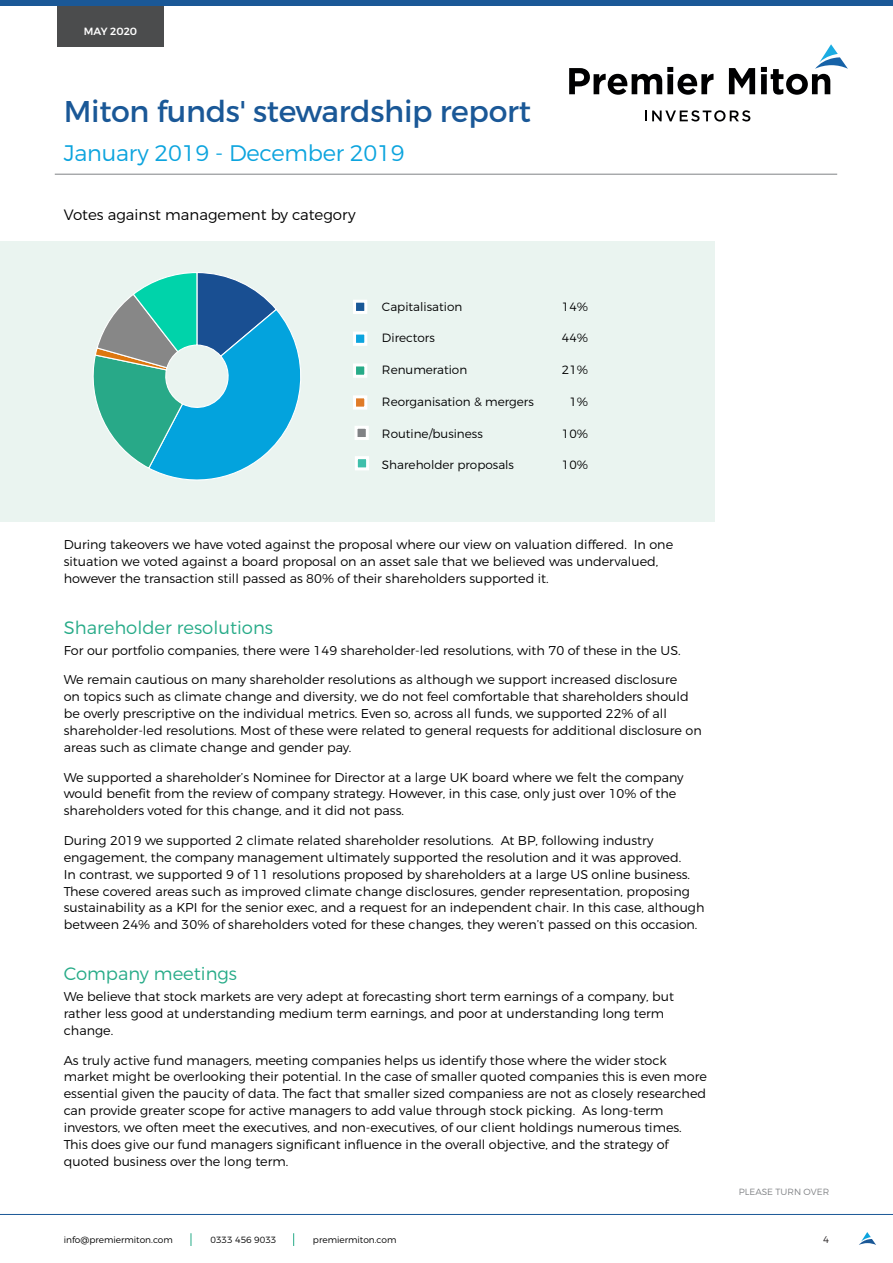
<style>
.page{position:relative;width:893px;height:1263px;background:#fff}
.page>*{position:absolute;margin:0;border:0;box-sizing:border-box;transform-origin:0 0}
.t1{font:30px "Montserrat";letter-spacing:-.01em;color:#1a5897}
.t2{font:300 22.5px "Montserrat";letter-spacing:-.01em;color:#0ca4de}
.t3{font:300 18px "Montserrat";color:#27ab88}
.Body_Bold_A4_Legal{font:300 15px "Montserrat";color:#000001}
.Body_Copy_A4_Legal{font:300 12.75px/17px "Montserrat";color:#000001}
.Body_Copy_A4_Legal-2{font:300 12px "Montserrat";color:#000001}
.t4{font:500 10.5px "Montserrat";color:#fff}
.t5{font:300 9.75px "Montserrat";color:#231f20}
.t6{font:300 9px "Montserrat";color:#000001}
.t7{font:300 9px "Montserrat";color:#808285}
</style>
<div class="page">
<svg style="left:569px;top:67px;width:144px;height:28px"></svg>
<svg style="left:729px;top:68px;width:26px;height:26px"></svg>
<svg style="left:761px;top:44px;width:87px;height:51px"></svg>
<svg style="left:645px;top:110px;width:105px;height:12px"></svg>
<svg style="left:859px;top:1232px;width:17px;height:13px"></svg>
<hr style="left:55px;top:174px;width:782px;height:1px;background:#808285">
<div style="left:57px;top:3px;width:107px;height:44px;background:#4b4c4d"></div>
<div style="left:0;top:0;width:893px;height:5px;background:#1a5897"></div>
<hr style="left:0;top:1214px;width:893px;height:1px;background:#1a5897">
<svg style="left:191px;top:1233px;width:1px;height:13px"></svg>
<svg style="left:293px;top:1233px;width:1px;height:13px"></svg>
<div style="left:0;top:241px;width:714px;height:281px;background:#eaf4f0"></div>
<svg style="left:93px;top:272px;width:208px;height:209px"></svg>
<div style="left:353px;top:332px;width:14px;height:14px;background:#0ca4de;border:3px solid #fff"></div>
<div style="left:353px;top:363px;width:14px;height:15px;background:#27ab88;border:3px solid #fff"></div>
<div style="left:353px;top:395px;width:14px;height:15px;background:#e07b27;border:3px solid #fff"></div>
<div style="left:355px;top:426px;width:14px;height:14px;background:#808285;border:3px solid #fff"></div>
<div style="left:353px;top:300px;width:14px;height:14px;background:#1a5897;border:3px solid #fff"></div>
<div style="left:355px;top:456px;width:14px;height:14px;background:#40bfab;border:3px solid #fff"></div>
<p class="t4" style="left:84px;top:25px;width:55px">MAY 2020</p>
<h1 class="t1" style="left:64px;top:93px;width:469px">Miton funds' stewardship report</h1>
<h2 class="t2" style="left:64px;top:139px;width:342px">January 2019 - December 2019</h2>
<p class="Body_Bold_A4_Legal" style="left:64px;top:205px;width:293px">Votes against management by category</p>
<p class="Body_Copy_A4_Legal-2" style="left:382px;top:299px;width:82px">Capitalisation</p>
<p class="Body_Copy_A4_Legal-2" style="left:562px;top:299px;width:28px">14%</p>
<p class="Body_Copy_A4_Legal-2" style="left:382px;top:331px;width:54px">Directors</p>
<p class="Body_Copy_A4_Legal-2" style="left:562px;top:331px;width:28px">44%</p>
<p class="Body_Copy_A4_Legal-2" style="left:382px;top:362px;width:87px">Renumeration</p>
<p class="Body_Copy_A4_Legal-2" style="left:562px;top:362px;width:28px">21%</p>
<p class="Body_Copy_A4_Legal-2" style="left:382px;top:394px;width:153px">Reorganisation &amp; mergers</p>
<p class="Body_Copy_A4_Legal-2" style="left:569px;top:394px;width:20px">1%</p>
<p class="Body_Copy_A4_Legal-2" style="left:382px;top:426px;width:102px">Routine/business</p>
<p class="Body_Copy_A4_Legal-2" style="left:562px;top:426px;width:28px">10%</p>
<p class="Body_Copy_A4_Legal-2" style="left:382px;top:458px;width:134px">Shareholder proposals</p>
<p class="Body_Copy_A4_Legal-2" style="left:562px;top:458px;width:28px">10%</p>
<p class="Body_Copy_A4_Legal" style="left:64px;top:536px;width:611px">During takeovers we have voted against the proposal where our view on valuation differed. In one situation we voted against a board proposal on an asset sale that we believed was undervalued, however the transaction still passed as 80% of their shareholders supported it.</p>
<p class="t3" style="left:64px;top:616px;width:211px">Shareholder resolutions</p>
<p class="Body_Copy_A4_Legal" style="left:64px;top:641px;width:618px">For our portfolio companies, there were 149 shareholder-led resolutions, with 70 of these in the US.</p>
<p class="Body_Copy_A4_Legal" style="left:64px;top:671px;width:640px">We remain cautious on many shareholder resolutions as although we support increased disclosure<br>on topics such as climate change and diversity, we do not feel comfortable that shareholders should be overly prescriptive on the individual metrics. Even so, across all funds, we supported 22% of all shareholder-led resolutions. Most of these were related to general requests for additional disclosure on areas such as climate change and gender pay.</p>
<p class="Body_Copy_A4_Legal" style="left:64px;top:768px;width:621px">We supported a shareholder’s Nominee for Director at a large UK board where we felt the company would benefit from the review of company strategy. However, in this case, only just over 10% of the shareholders voted for this change, and it did not pass.</p>
<p class="Body_Copy_A4_Legal" style="left:64px;top:832px;width:642px">During 2019 we supported 2 climate related shareholder resolutions. At BP, following industry engagement, the company management ultimately supported the resolution and it was approved.<br>In contrast, we supported 9 of 11 resolutions proposed by shareholders at a large US online business.<br>These covered areas such as improved climate change disclosures, gender representation, proposing sustainability as a KPI for the senior exec, and a request for an independent chair. In this case, although between 24% and 30% of shareholders voted for these changes, they weren’t passed on this occasion.</p>
<p class="t3" style="left:64px;top:963px;width:175px">Company meetings</p>
<p class="Body_Copy_A4_Legal" style="left:64px;top:988px;width:612px">We believe that stock markets are very adept at forecasting short term earnings of a company, but rather less good at understanding medium term earnings, and poor at understanding long term change.</p>
<p class="Body_Copy_A4_Legal" style="left:64px;top:1051px;width:645px">As truly active fund managers, meeting companies helps us identify those where the wider stock market might be overlooking their potential. In the case of smaller quoted companies this is even more essential given the paucity of data. The fact that smaller sized companiess are not as closely researched can provide greater scope for active managers to add value through stock picking. As long-term investors, we often meet the executives, and non-executives, of our client holdings numerous times.<br>This does give our fund managers significant influence in the overall objective, and the strategy of quoted business over the long term.</p>
<p class="t6" style="left:64px;top:1234px;width:111px">info@premiermiton.com</p>
<p class="t6" style="left:210px;top:1234px;width:68px">0333 456 9033</p>
<p class="t6" style="left:313px;top:1234px;width:85px">premiermiton.com</p>
<p class="t7" style="left:739px;top:1186px;width:92px">PLEASE TURN OVER</p>
<p class="t5" style="left:823px;top:1233px;width:8px">4</p>
</div>
